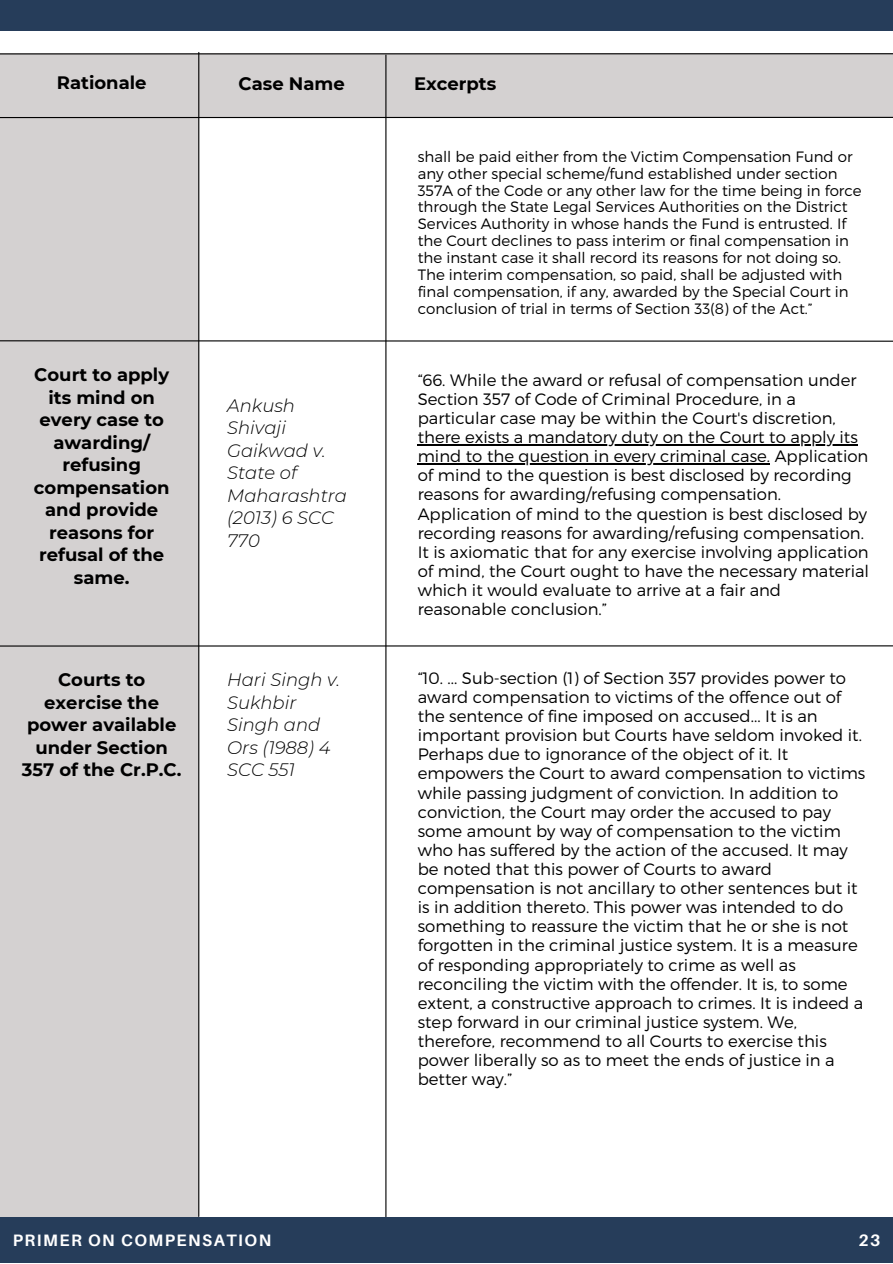
<style>
.page{position:relative;width:893px;height:1264px;background:#fff}
.page>*{position:absolute;margin:0;border:0;box-sizing:border-box;transform-origin:0 0}
.t1{font:700 18px/22.5px "Montserrat";color:#000;text-align:center}
.t2{font:italic 300 18px/22.5px "Montserrat";color:#000}
.t3{font:300 16.5px/19px "Montserrat";color:#000}
.t4{font:700 16.5px "Aileron";letter-spacing:.09em;color:#fff}
.t5{font:300 15px/16.8px "Montserrat";color:#000}
</style>
<div class="page">
<div style="left:0;top:0;width:892px;height:31px;background:#263d5a"></div>
<div style="left:0;top:116px;width:198px;height:1100px;background:#d4d1d1"></div>
<div style="left:0;top:53px;width:892px;height:64px;background:#d4d1d1"></div>
<hr style="left:385px;top:55px;width:1px;height:1161px;background:#000">
<div style="left:0;top:1217px;width:892px;height:45px;background:#263d5a"></div>
<hr style="left:0;top:53px;width:892px;height:1px;background:#000">
<hr style="left:198px;top:52px;width:1px;height:1164px;background:#000">
<hr style="left:0;top:117px;width:892px;height:1px;background:#000">
<hr style="left:0;top:340px;width:892px;height:2px;background:#000">
<hr style="left:417px;top:444px;width:440px;height:1px;background:#000">
<hr style="left:417px;top:463px;width:353px;height:1px;background:#000">
<hr style="left:0;top:645px;width:892px;height:1px;background:#000">
<p class="t1" style="left:57px;top:71px;width:91px">Rationale</p>
<p class="t1" style="left:238px;top:72px;width:108px">Case Name</p>
<p class="t1" style="left:414px;top:72px;width:84px">Excerpts</p>
<p class="t1" style="left:34px;top:363px;width:137px">Court to apply its mind on every case to awarding/ refusing compensation and provide reasons for refusal of the same.</p>
<p class="t2" style="left:227px;top:394px;width:121px">Ankush<br>Shivaji<br>Gaikwad v.<br>State of<br>Maharashtra (2013) 6 SCC<br>770</p>
<p class="t5" style="left:417px;top:147px;width:445px">shall be paid either from the Victim Compensation Fund or any other special scheme/fund established under section 357A of the Code or any other law for the time being in force through the State Legal Services Authorities on the District Services Authority in whose hands the Fund is entrusted. If the Court declines to pass interim or final compensation in the instant case it shall record its reasons for not doing so.<br>The interim compensation, so paid, shall be adjusted with final compensation, if any, awarded by the Special Court in conclusion of trial in terms of Section 33(8) of the Act.”</p>
<p class="t3" style="left:417px;top:369px;width:453px">“66. While the award or refusal of compensation under Section 357 of Code of Criminal Procedure, in a particular case may be within the Court's discretion, there exists a mandatory duty on the Court to apply its mind to the question in every criminal case. Application of mind to the question is best disclosed by recording reasons for awarding/refusing compensation.<br>Application of mind to the question is best disclosed by recording reasons for awarding/refusing compensation.<br>It is axiomatic that for any exercise involving application of mind, the Court ought to have the necessary material which it would evaluate to arrive at a fair and reasonable conclusion.”</p>
<p class="t1" style="left:22px;top:668px;width:161px">Courts to exercise the power available under Section<br>357 of the Cr.P.C.</p>
<p class="t2" style="left:227px;top:668px;width:115px">Hari Singh v.<br>Sukhbir<br>Singh and<br>Ors (1988) 4<br>SCC 551</p>
<p class="t3" style="left:417px;top:667px;width:449px">“10. ... Sub-section (1) of Section 357 provides power to award compensation to victims of the offence out of the sentence of fine imposed on accused... It is an important provision but Courts have seldom invoked it.<br>Perhaps due to ignorance of the object of it. It empowers the Court to award compensation to victims while passing judgment of conviction. In addition to conviction, the Court may order the accused to pay some amount by way of compensation to the victim who has suffered by the action of the accused. It may be noted that this power of Courts to award compensation is not ancillary to other sentences but it is in addition thereto. This power was intended to do something to reassure the victim that he or she is not forgotten in the criminal justice system. It is a measure of responding appropriately to crime as well as reconciling the victim with the offender. It is, to some extent, a constructive approach to crimes. It is indeed a step forward in our criminal justice system. We, therefore, recommend to all Courts to exercise this power liberally so as to meet the ends of justice in a better way.”</p>
<p class="t4" style="left:13px;top:1229px;width:260px">PRIMER ON COMPENSATION</p>
<p class="t4" style="left:858px;top:1229px;width:24px">23</p>
</div>
